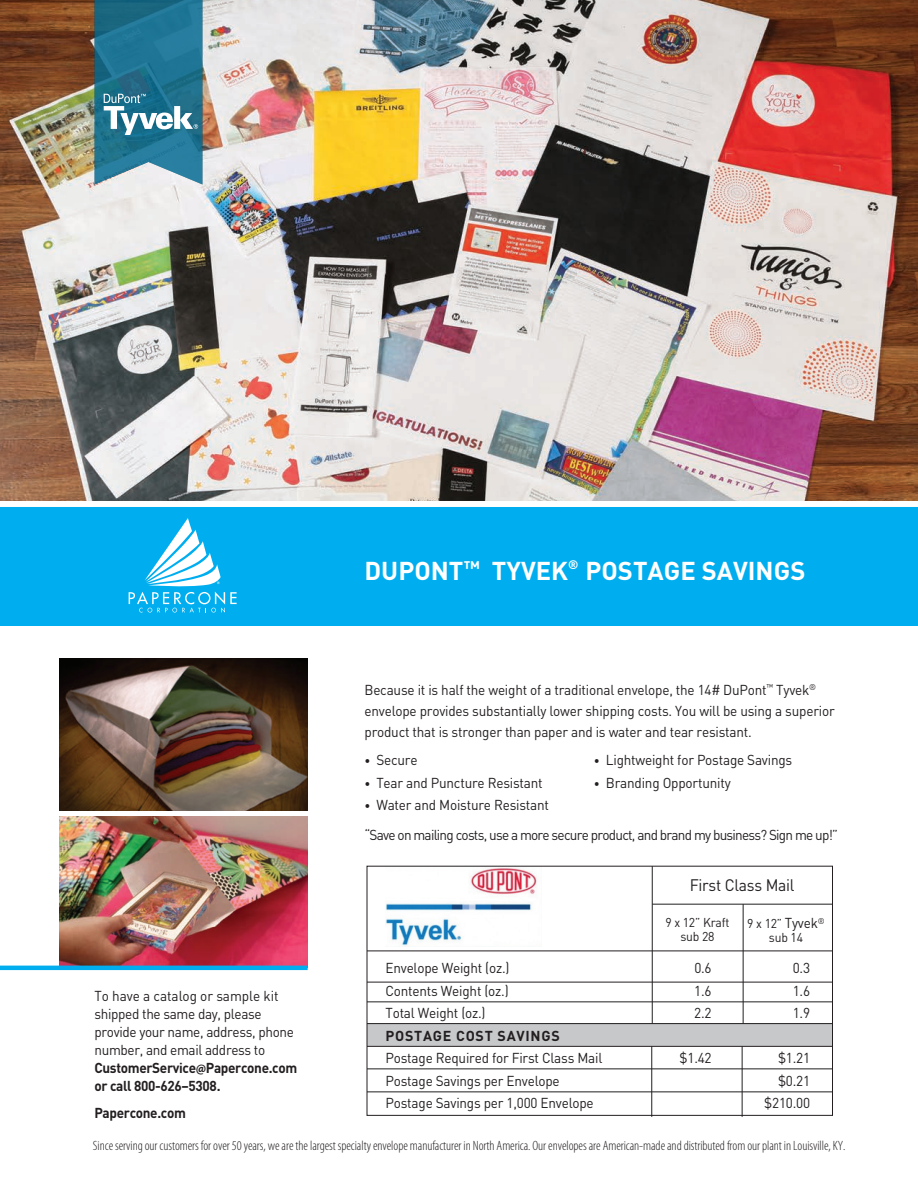
<style>
.page{position:relative;width:918px;height:1188px;background:#fff}
.page>*{position:absolute;margin:0;border:0;box-sizing:border-box;transform-origin:0 0}
.t1{font:700 25.5px "DINOT";color:#fff}
.t2{font:16.5px "DINOT";letter-spacing:-.015em;color:#231f20;scale:.95 1}
.t3{font:14.25px/18px "DINOT";letter-spacing:-.015em;color:#231f20;scale:.95 1}
.t4{font:14.25px/30px "DINOT";letter-spacing:-.055em;color:#231f20;scale:.95 1}
.t5{font:700 14.25px "DINOT";letter-spacing:.05em;color:#231f20}
.t6{font:700 14.25px "DINOT";letter-spacing:-.025em;color:#231f20;scale:.95 1}
.t7{font:300 condensed 13.5px "Myriad Pro";letter-spacing:-.005em;color:#231f20}
.t8{font:12.75px/13.5px "DINOT";letter-spacing:-.015em;color:#231f20;text-align:center;scale:.95 1}
.s1{font-size:12px}
.s2{font-weight:700}
.s3{font-family:"Myriad Pro";font-weight:700}
.s4{font-size:14.25px}
</style>
<div class="page">
<img style="left:0;top:0;width:918px;height:501px">
<div style="left:0;top:507px;width:918px;height:118px;background:#00aeef"></div>
<img style="left:59px;top:659px;width:249px;height:151px">
<img style="left:59px;top:816px;width:249px;height:150px">
<hr style="left:0;top:966px;width:308px;height:4px;background:#00aeef">
<svg style="left:94px;top:0;width:108px;height:185px;background:#39819b"></svg>
<svg style="left:129px;top:518px;width:108px;height:95px"></svg>
<div style="left:367px;top:1024px;width:466px;height:22px;background:#c7c8ca"></div>
<img style="left:386px;top:868px;width:151px;height:79px">
<div style="left:367px;top:866px;width:466px;height:250px;border:1px solid #231f20"></div>
<hr style="left:367px;top:982px;width:466px;height:1px;background:#231f20">
<hr style="left:367px;top:1001px;width:466px;height:1px;background:#231f20">
<hr style="left:367px;top:1023px;width:466px;height:1px;background:#231f20">
<hr style="left:367px;top:1046px;width:466px;height:1px;background:#231f20">
<hr style="left:652px;top:866px;width:1px;height:158px;background:#231f20">
<hr style="left:743px;top:904px;width:1px;height:120px;background:#231f20">
<hr style="left:367px;top:951px;width:465px;height:1px;background:#231f20">
<hr style="left:367px;top:1091px;width:466px;height:1px;background:#231f20">
<hr style="left:652px;top:904px;width:180px;height:1px;background:#231f20">
<hr style="left:651px;top:1046px;width:1px;height:71px;background:#231f20">
<hr style="left:742px;top:1046px;width:1px;height:71px;background:#231f20">
<hr style="left:367px;top:1068px;width:466px;height:1px;background:#231f20">
<h1 class="t1" style="left:364px;top:554px;width:442px">DUPONT<sup>™</sup> TYVEK<sup>®</sup> POSTAGE SAVINGS</h1>
<p class="t3" style="left:364px;top:679px;width:496px;line-height:21px">Because it is half the weight of a traditional envelope, the 14# DuPont<sup>™</sup> Tyvek<sup>® </sup>envelope provides substantially lower shipping costs. You will be using a superior product that is stronger than paper and is water and tear resistant.</p>
<p class="t3" style="left:364px;top:751px;width:57px"><span class="s1">•</span> Secure</p>
<p class="t3" style="left:594px;top:751px;width:210px"><span class="s1">•</span> Lightweight for Postage Savings</p>
<p class="t3" style="left:364px;top:773px;width:189px"><span class="s1">•</span> Tear and Puncture Resistant</p>
<p class="t3" style="left:594px;top:773px;width:146px"><span class="s1">•</span> Branding Opportunity</p>
<p class="t4" style="left:364px;top:790px;width:500px"><span class="s1">•</span> Water and Moisture Resistant<br>“Save on mailing costs, use a more secure product, and brand my business? Sign me up!”</p>
<p class="t3" style="left:94px;top:986px;width:215px">To have a catalog or sample kit shipped the same day, please provide your name, address, phone number, and email address to<br><span class="s2">CustomerService</span><span class="s3">@</span><span class="s2">Papercone.com or call 800-626–5308.</span></p>
<p class="t6" style="left:94px;top:1103px;width:98px">Papercone.com</p>
<p class="t2" style="left:690px;top:874px;width:112px">First Class Mail</p>
<p class="t8" style="left:747px;top:917px;width:83px">9 x 12” <span class="s4">Tyvek</span><sup>® </sup>sub 14</p>
<p class="t8" style="left:665px;top:916px;width:69px">9 x 12” Kraft sub 28</p>
<p class="t3" style="left:386px;top:959px;width:132px">Envelope Weight (oz.)</p>
<p class="t3" style="left:694px;top:959px;width:20px">0.6</p>
<p class="t3" style="left:793px;top:959px;width:20px">0.3</p>
<p class="t3" style="left:385px;top:981px;width:131px">Contents Weight (oz.)</p>
<p class="t3" style="left:694px;top:981px;width:20px">1.6</p>
<p class="t3" style="left:793px;top:981px;width:20px">1.6</p>
<p class="t3" style="left:385px;top:1004px;width:107px">Total Weight (oz.)</p>
<p class="t3" style="left:694px;top:1004px;width:20px">2.2</p>
<p class="t3" style="left:793px;top:1004px;width:20px">1.9</p>
<p class="t5" style="left:386px;top:1026px;width:176px">POSTAGE COST SAVINGS</p>
<p class="t3" style="left:386px;top:1049px;width:230px">Postage Required for First Class Mail</p>
<p class="t3" style="left:680px;top:1049px;width:35px">$1.42</p>
<p class="t3" style="left:778px;top:1049px;width:35px">$1.21</p>
<p class="t3" style="left:386px;top:1071px;width:185px">Postage Savings per Envelope</p>
<p class="t3" style="left:778px;top:1071px;width:35px">$0.21</p>
<p class="t3" style="left:386px;top:1094px;width:221px">Postage Savings per 1,000 Envelope</p>
<p class="t3" style="left:764px;top:1094px;width:50px">$210.00</p>
<p class="t7" style="left:93px;top:1138px;width:754px">Since serving our customers for over 50 years, we are the largest specialty envelope manufacturer in North America. Our envelopes are American-made and distributed from our plant in Louisville, KY.</p>
</div>
